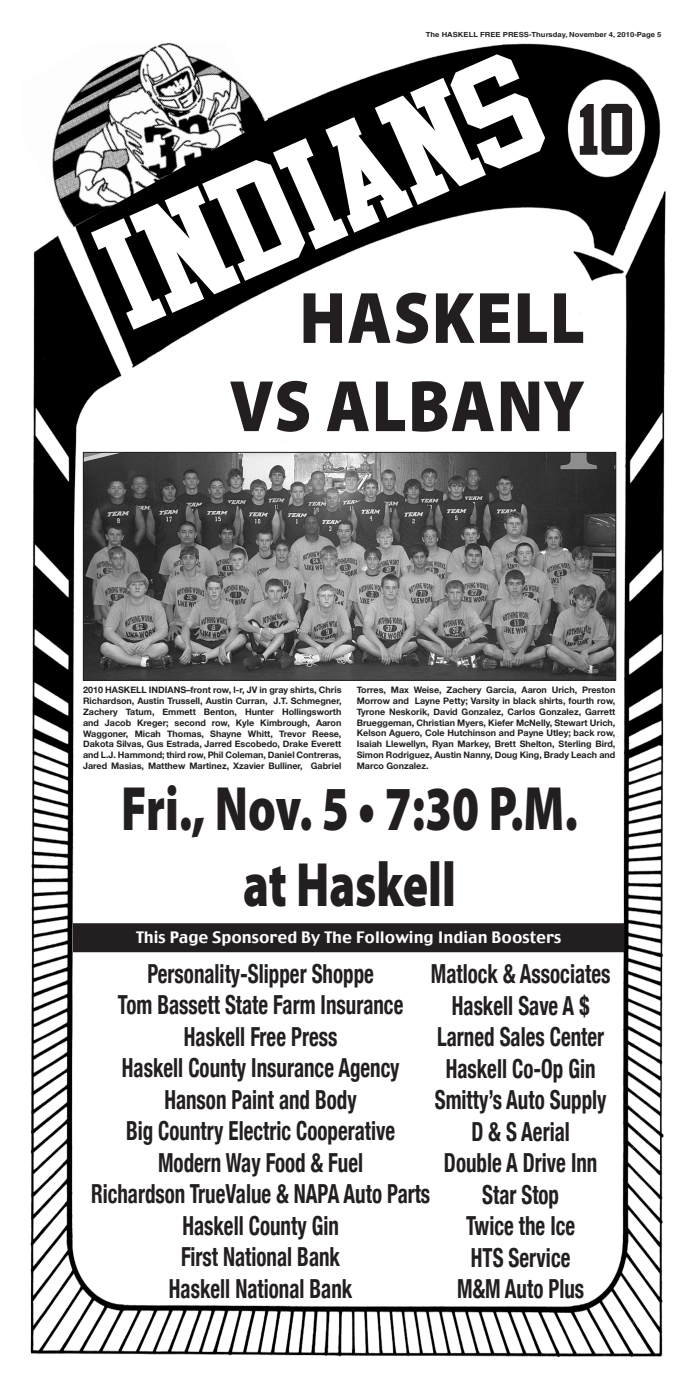
<style>
.page{position:relative;width:693px;height:1386px;background:#fff}
.page>*{position:absolute;margin:0;border:0;box-sizing:border-box;transform-origin:0 0}
.t1{font:131.25px "Athletic";color:#fff}
.t2{font:900 73.5px/88.2px "Myriad Pro";letter-spacing:.02em;color:#231f20;text-align:right;scale:.9 1}
.t3{font:900 63px/75.6px "Myriad Pro";color:#231f20;text-align:center;scale:.75 1}
.t4{font:63px "Athletic";color:#231f20}
.t5{font:700 condensed 26.25px/31.5px "Helvetica Neue";color:#231f20;text-align:center;scale:.8 1}
.t6{font:15.75px "Charcoal";color:#fff}
.t7{font:700 8.92px/10.8px "Helvetica Neue";color:#231f20;text-align:justify}
.t8{font:700 7px "Helvetica";color:#231f20;scale:1.1 1}
</style>
<div class="page">
<img style="left:30px;top:43px;width:636px;height:1314px">
<img style="left:30px;top:42px;width:238px;height:186px">
<div style="left:74px;top:924px;width:550px;height:28px;background:#231f20"></div>
<div style="left:73px;top:923px;width:551px;height:29px;border:1px solid #231f20"></div>
<img style="left:85px;top:454px;width:529px;height:225px">
<div style="left:83px;top:452px;width:533px;height:229px;border:1px solid #231f20"></div>
<p class="t8" style="left:426px;top:30px;width:216px">The HASKELL FREE PRESS‑Thursday, November 4, 2010‑Page 5</p>
<h1 class="t1" style="left:90px;top:234px;width:461px;rotate:-24deg">INDIANS</h1>
<h3 class="t4" style="left:580px;top:104px;width:56px">10</h3>
<h2 class="t2" style="left:229px;top:275px;width:396px">HASKELL<br>VS ALBANY</h2>
<p class="t7" style="left:83px;top:685px;width:260px">2010 HASKELL INDIANS–front row, l-r, JV in gray shirts, Chris Richardson, Austin Trussell, Austin Curran, J.T. Schmegner, Zachery Tatum, Emmett Benton, Hunter Hollingsworth and Jacob Kreger; second row, Kyle Kimbrough, Aaron Waggoner, Micah Thomas, Shayne Whitt, Trevor Reese, Dakota Silvas, Gus Estrada, Jarred Escobedo, Drake Everett and L.J. Hammond; third row, Phil Coleman, Daniel Contreras, Jared Masias, Matthew Martinez, Xzavier Bulliner, Gabriel</p>
<p class="t7" style="left:357px;top:685px;width:260px">Torres, Max Weise, Zachery Garcia, Aaron Urich, Preston Morrow and Layne Petty; Varsity in black shirts, fourth row, Tyrone Neskorik, David Gonzalez, Carlos Gonzalez, Garrett Brueggeman, Christian Myers, Kiefer McNelly, Stewart Urich, Kelson Aguero, Cole Hutchinson and Payne Utley; back row, Isaiah Llewellyn, Ryan Markey, Brett Shelton, Sterling Bird, Simon Rodriguez, Austin Nanny, Doug King, Brady Leach and Marco Gonzalez.</p>
<h3 class="t3" style="left:121px;top:772px;width:610px">Fri., Nov. 5 • 7:30 P.M. at Haskell</h3>
<h3 class="t6" style="left:136px;top:927px;width:427px">This Page Sponsored By The Following Indian Boosters</h3>
<h3 class="t5" style="left:431px;top:958px;width:226px">Matlock &amp; Associates<br>Haskell Save A $<br>Larned Sales Center<br>Haskell Co-Op Gin<br>Smitty’s Auto Supply<br>D &amp; S Aerial<br>Double A Drive Inn<br>Star Stop<br>Twice the Ice<br>HTS Service<br>M&amp;M Auto Plus</h3>
<p class="t5" style="left:91px;top:957px;width:426px">Personality-Slipper Shoppe<br>Tom Bassett State Farm Insurance<br>Haskell Free Press<br>Haskell County Insurance Agency<br>Hanson Paint and Body<br>Big Country Electric Cooperative<br>Modern Way Food &amp; Fuel<br>Richardson TrueValue &amp; NAPA Auto Parts<br>Haskell County Gin<br>First National Bank<br>Haskell National Bank</p>
</div>
